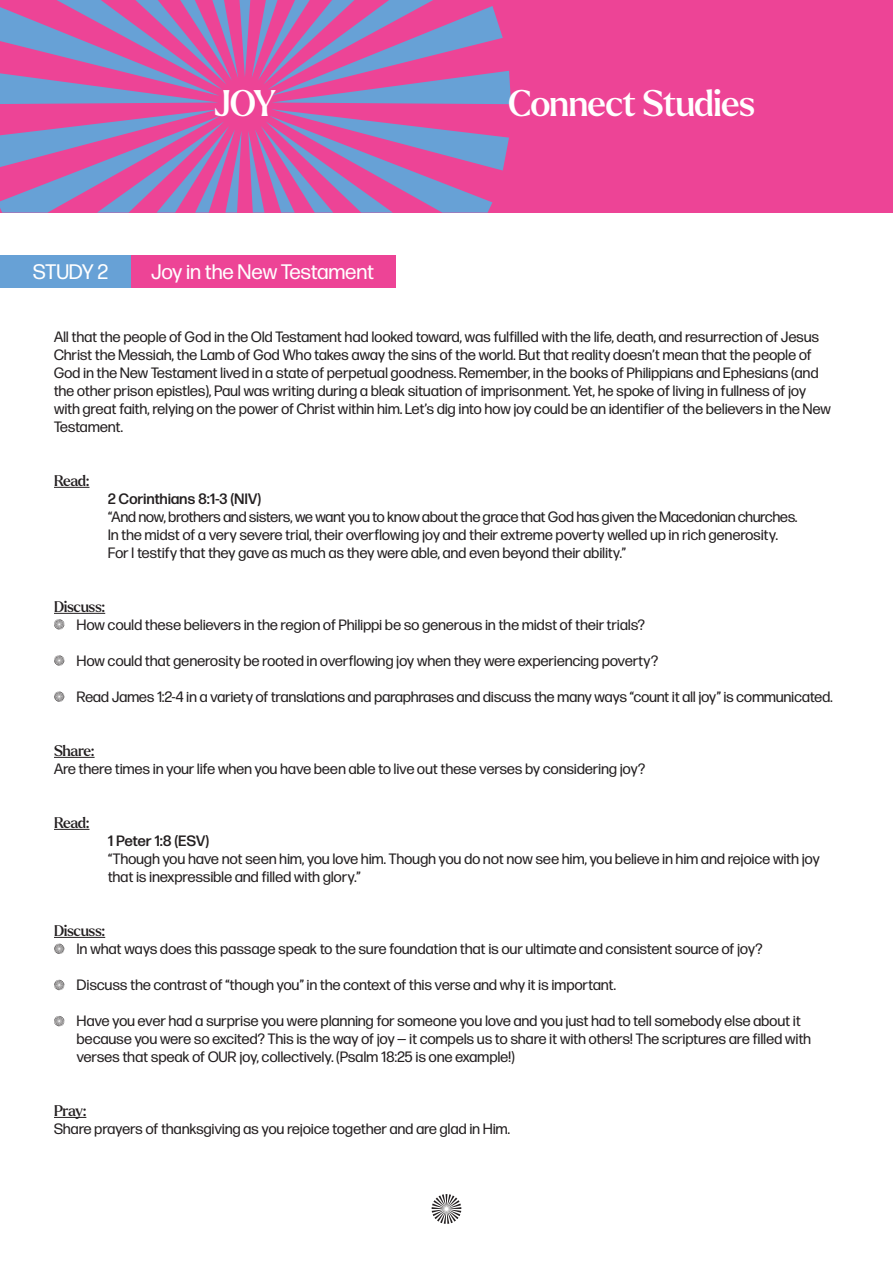
<style>
.page{position:relative;width:893px;height:1263px;background:#fff}
.page>*{position:absolute;margin:0;border:0;box-sizing:border-box;transform-origin:0 0}
.t1{font:500 36px "Larken";letter-spacing:-.025em;color:#fff}
.t2{font:21px "Forma DJR Display";letter-spacing:.025em;color:#fff}
.t3{font:15px/18px "Forma DJR Display";letter-spacing:.025em;color:#231f20}
.t4{font:500 15px "Larken";letter-spacing:-.025em;color:#231f20}
.t5{font:500 15px "Forma DJR Display";letter-spacing:.025em;color:#231f20}
.t6{font:500 15px "Forma DJR Display";letter-spacing:.005em;color:#231f20}
</style>
<div class="page">
<div style="left:0;top:0;width:893px;height:213px;background:#ed4496"></div>
<svg style="left:0;top:0;width:511px;height:213px"></svg>
<div style="left:0;top:255px;width:131px;height:33px;background:#67a1d6"></div>
<div style="left:131px;top:255px;width:265px;height:33px;background:#ed4496"></div>
<hr style="left:54px;top:487px;width:35px;height:1px;background:#231f20">
<hr style="left:54px;top:613px;width:51px;height:1px;background:#231f20">
<hr style="left:54px;top:757px;width:41px;height:1px;background:#231f20">
<hr style="left:54px;top:829px;width:35px;height:1px;background:#231f20">
<hr style="left:54px;top:937px;width:51px;height:1px;background:#231f20">
<hr style="left:54px;top:1117px;width:32px;height:1px;background:#231f20">
<svg style="left:54px;top:619px;width:10px;height:11px"></svg>
<svg style="left:54px;top:655px;width:10px;height:11px"></svg>
<svg style="left:54px;top:944px;width:10px;height:10px"></svg>
<svg style="left:54px;top:691px;width:10px;height:11px"></svg>
<svg style="left:54px;top:980px;width:10px;height:10px"></svg>
<svg style="left:54px;top:1016px;width:10px;height:10px"></svg>
<svg style="left:432px;top:1194px;width:29px;height:30px"></svg>
<h1 class="t1" style="left:214px;top:79px;width:64px">JOY</h1>
<h1 class="t1" style="left:508px;top:80px;width:249px">Connect Studies</h1>
<h2 class="t2" style="left:33px;top:259px;width:76px">STUDY 2</h2>
<h2 class="t2" style="left:151px;top:259px;width:224px">Joy in the New Testament</h2>
<p class="t3" style="left:54px;top:327px;width:778px">All that the people of God in the Old Testament had looked toward, was fulfilled with the life, death, and resurrection of Jesus Christ the Messiah, the Lamb of God Who takes away the sins of the world. But that reality doesn’t mean that the people of God in the New Testament lived in a state of perpetual goodness. Remember, in the books of Philippians and Ephesians (and the other prison epistles), Paul was writing during a bleak situation of imprisonment. Yet, he spoke of living in fullness of joy with great faith, relying on the power of Christ within him. Let’s dig into how joy could be an identifier of the believers in the New Testament.</p>
<p class="t4" style="left:54px;top:471px;width:37px">Read:</p>
<p class="t5" style="left:108px;top:489px;width:155px">2 Corinthians 8:1-3 (NIV)</p>
<p class="t3" style="left:108px;top:507px;width:691px">“And now, brothers and sisters, we want you to know about the grace that God has given the Macedonian churches.<br>In the midst of a very severe trial, their overflowing joy and their extreme poverty welled up in rich generosity.<br>For I testify that they gave as much as they were able, and even beyond their ability.”</p>
<p class="t4" style="left:54px;top:597px;width:53px">Discuss:</p>
<p class="t3" style="left:77px;top:615px;width:570px">How could these believers in the region of Philippi be so generous in the midst of their trials?</p>
<p class="t3" style="left:77px;top:651px;width:583px">How could that generosity be rooted in overflowing joy when they were experiencing poverty?</p>
<p class="t3" style="left:77px;top:687px;width:757px">Read James 1:2-4 in a variety of translations and paraphrases and discuss the many ways “count it all joy” is communicated.</p>
<p class="t4" style="left:54px;top:741px;width:42px">Share:</p>
<p class="t3" style="left:54px;top:759px;width:593px">Are there times in your life when you have been able to live out these verses by considering joy?</p>
<p class="t4" style="left:54px;top:813px;width:37px">Read:</p>
<p class="t6" style="left:108px;top:831px;width:103px">1 Peter 1:8 (ESV)</p>
<p class="t3" style="left:108px;top:849px;width:713px">“Though you have not seen him, you love him. Though you do not now see him, you believe in him and rejoice with joy that is inexpressible and filled with glory.”</p>
<p class="t4" style="left:54px;top:921px;width:53px">Discuss:</p>
<p class="t3" style="left:77px;top:939px;width:687px">In what ways does this passage speak to the sure foundation that is our ultimate and consistent source of joy?</p>
<p class="t3" style="left:77px;top:975px;width:540px">Discuss the contrast of “though you” in the context of this verse and why it is important.</p>
<p class="t3" style="left:77px;top:1011px;width:736px">Have you ever had a surprise you were planning for someone you love and you just had to tell somebody else about it because you were so excited? This is the way of joy — it compels us to share it with others! The scriptures are filled with verses that speak of OUR joy, collectively. (Psalm 18:25 is one example!)</p>
<p class="t4" style="left:54px;top:1101px;width:34px">Pray:</p>
<p class="t3" style="left:54px;top:1119px;width:457px">Share prayers of thanksgiving as you rejoice together and are glad in Him.</p>
</div>
